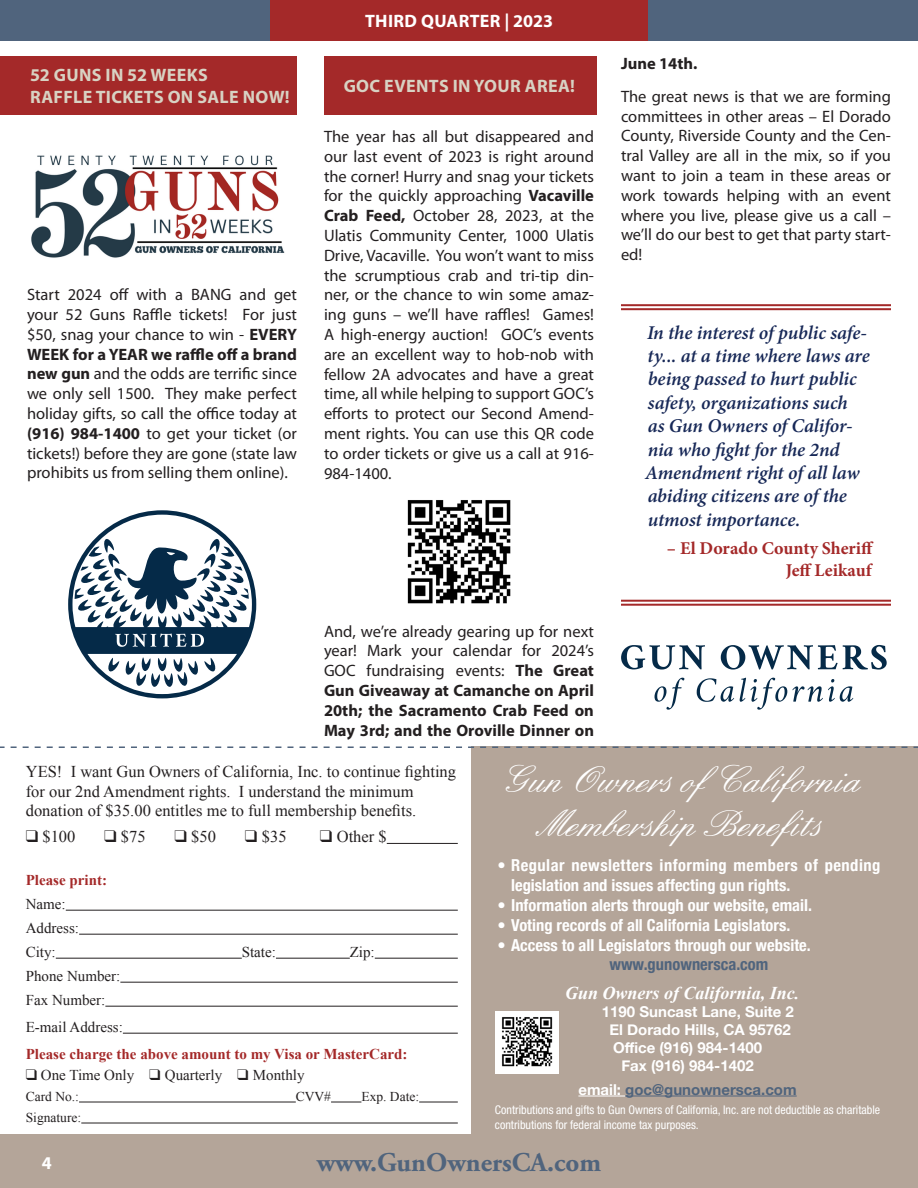
<style>
.page{position:relative;width:918px;height:1188px;background:#fff}
.page>*{position:absolute;margin:0;border:0;box-sizing:border-box;transform-origin:0 0}
.t1{font:40.5px "English 157 BT";color:#fff}
.t2{font:700 27px "Adobe Garamond Pro";color:#50647d}
.t3{font:italic 600 19.5px/23.4px "Minion Pro";letter-spacing:-.005em;color:#172857}
.t4{font:700 18px "Myriad Pro";letter-spacing:.02em;color:#d8d2c3}
.t5{font:700 18px/21.6px "Minion Pro";color:#a42929;text-align:right}
.t6{font:italic 700 18px "Times New Roman";color:#fff}
.t7{font:700 18px "Myriad Pro";letter-spacing:.02em;color:#fff}
.t8{font:16.5px/19.8px "Myriad Pro";color:#231f20;text-align:justify}
.t9{font:700 16.5px/19.8px "Myriad Pro";color:#231f20;text-align:justify}
.t10{font:16.5px/19.8px "Times New Roman";color:#231f20}
.t11{font:700 condensed 16.5px "Helvetica Neue";color:#fff}
.t12{font:700 condensed 16.5px/19.8px "Helvetica Neue";letter-spacing:.03em;color:#fff}
.t13{font:700 condensed 16.5px "Helvetica Neue";color:#50647d}
.t14{font:15px "Times New Roman";color:#231f20}
.t15{font:700 15px "Helvetica Neue";color:#fff}
.t16{font:700 15px "Times New Roman";color:#a42929}
.t17{font:700 15px "Helvetica Neue";color:#50647d}
.t18{font:13.5px "Times New Roman";color:#231f20}
.t19{font:condensed 12px/14.4px "Helvetica Neue";color:#fff}
.s1{font-weight:700}
.s2{font-weight:400}
.s3{color:#fff}
</style>
<div class="page">
<img style="left:31px;top:155px;width:254px;height:103px">
<div style="left:471px;top:747px;width:447px;height:387px;background:#b4a599"></div>
<div style="left:0;top:1134px;width:918px;height:54px;background:#b4a599"></div>
<div style="left:0;top:0;width:918px;height:40px;background:#50647d"></div>
<div style="left:270px;top:0;width:378px;height:40px;background:#a42929"></div>
<hr style="left:66px;top:910px;width:392px;height:1px;background:#231f20">
<hr style="left:79px;top:934px;width:379px;height:1px;background:#231f20">
<hr style="left:56px;top:958px;width:186px;height:1px;background:#231f20">
<hr style="left:276px;top:958px;width:74px;height:1px;background:#231f20">
<hr style="left:375px;top:958px;width:83px;height:1px;background:#231f20">
<hr style="left:120px;top:982px;width:338px;height:1px;background:#231f20">
<hr style="left:105px;top:1006px;width:353px;height:1px;background:#231f20">
<hr style="left:123px;top:1033px;width:335px;height:1px;background:#231f20">
<hr style="left:79px;top:1102px;width:217px;height:1px;background:#231f20">
<hr style="left:331px;top:1102px;width:30px;height:1px;background:#231f20">
<hr style="left:419px;top:1102px;width:39px;height:1px;background:#231f20">
<hr style="left:81px;top:1123px;width:377px;height:1px;background:#231f20">
<hr style="left:387px;top:843px;width:71px;height:1px;background:#231f20">
<hr style="left:578px;top:1096px;width:47px;height:1px;background:#fff">
<hr style="left:625px;top:1096px;width:172px;height:1px;background:#50647d">
<svg style="left:0;top:746px;width:918px;height:2px"></svg>
<svg style="left:621px;top:645px;width:84px;height:25px"></svg>
<svg style="left:721px;top:645px;width:166px;height:25px"></svg>
<svg style="left:655px;top:678px;width:29px;height:32px"></svg>
<svg style="left:697px;top:678px;width:37px;height:24px"></svg>
<svg style="left:740px;top:678px;width:113px;height:32px"></svg>
<div style="left:0;top:56px;width:297px;height:58px;background:#a42929"></div>
<div style="left:324px;top:56px;width:273px;height:58px;background:#a42929"></div>
<img style="left:407px;top:500px;width:104px;height:104px">
<hr style="left:621px;top:304px;width:270px;height:2px;background:#a42929">
<hr style="left:621px;top:308px;width:270px;height:2px;background:#a42929">
<hr style="left:621px;top:600px;width:270px;height:2px;background:#a42929">
<hr style="left:621px;top:604px;width:270px;height:2px;background:#a42929">
<svg style="left:68px;top:510px;width:188px;height:188px"></svg>
<div style="left:495px;top:1011px;width:63px;height:63px;background:#fff"></div>
<img style="left:502px;top:1017px;width:51px;height:50px">
<p class="t4" style="left:30px;top:65px;width:179px">52 GUNS IN 52 WEEKS</p>
<p class="t4" style="left:30px;top:87px;width:261px">RAFFLE TICKETS ON SALE NOW!</p>
<p class="t8" style="left:27px;top:285px;width:272px">Start 2024 off with a BANG and get your 52 Guns Raffle tickets! For just $50, snag your chance to win - <span class="s1">EVERY WEEK for a YEAR we raffle off a brand new gun</span> and the odds are terrific since we only sell 1500. They make perfect holiday gifts, so call the office today at <span class="s1">(916) 984-1400</span> to get your ticket (or tickets!) before they are gone (state law prohibits us from selling them online).</p>
<p class="t7" style="left:365px;top:11px;width:189px">THIRD QUARTER | 2023</p>
<p class="t4" style="left:344px;top:76px;width:233px">GOC EVENTS IN YOUR AREA!</p>
<p class="t8" style="left:324px;top:127px;width:272px">The year has all but disappeared and our last event of 2023 is right around the corner! Hurry and snag your tickets for the quickly approaching <span class="s1">Vacaville Crab Feed,</span> October 28, 2023, at the Ulatis Community Center, 1000 Ulatis Drive, Vacaville. You won’t want to miss the scrumptious crab and tri-tip din&shy;ner, or the chance to win some amaz&shy;ing guns – we’ll have raffles! Games!<br>A high-energy auction! GOC’s events are an excellent way to hob-nob with fellow 2A advocates and have a great time, all while helping to support GOC’s efforts to protect our Second Amend&shy;ment rights. You can use this QR code to order tickets or give us a call at 916- 984-1400.</p>
<p class="t9" style="left:324px;top:621px;width:272px"><span class="s2">And, we’re already gearing up for next year! Mark your calendar for 2024’s GOC fundraising events:</span> The Great Gun Giveaway at Camanche on April 20th; the Sacramento Crab Feed on May 3rd; and the Oroville Dinner on</p>
<p class="t9" style="left:621px;top:53px;width:78px">June 14th.</p>
<p class="t8" style="left:621px;top:87px;width:272px">The great news is that we are forming committees in other areas – El Dorado County, Riverside County and the Cen&shy;tral Valley are all in the mix, so if you want to join a team in these areas or work towards helping with an event where you live, please give us a call – we’ll do our best to get that party start&shy;ed!</p>
<p class="t3" style="left:645px;top:320px;width:226px">In the interest of public safe&shy;ty... at a time where laws are being passed to hurt public safety, organizations such<br>as Gun Owners of Califor&shy;nia who fight for the 2nd<br>Amendment right of all law abiding citizens are of the utmost importance.</p>
<p class="t5" style="left:667px;top:537px;width:208px">– El Dorado County Sheriff<br>Jeff Leikauf</p>
<p class="t10" style="left:26px;top:761px;width:432px">YES! I want Gun Owners of California, Inc. to continue fighting for our 2nd Amendment rights. I understand the minimum donation of $35.00 entitles me to full membership benefits.</p>
<p class="t10" style="left:26px;top:826px;width:51px">❑ $100</p>
<p class="t10" style="left:104px;top:826px;width:43px">❑ $75</p>
<p class="t10" style="left:175px;top:826px;width:43px">❑ $50</p>
<p class="t10" style="left:245px;top:826px;width:43px">❑ $35</p>
<p class="t10" style="left:320px;top:826px;width:69px">❑ Other $</p>
<p class="t16" style="left:26px;top:869px;width:83px">Please print:</p>
<p class="t14" style="left:26px;top:893px;width:41px">Name:</p>
<p class="t14" style="left:26px;top:917px;width:55px">Address:</p>
<p class="t14" style="left:26px;top:941px;width:32px">City:</p>
<p class="t14" style="left:242px;top:941px;width:36px">State:</p>
<p class="t14" style="left:350px;top:941px;width:27px">Zip:</p>
<p class="t14" style="left:26px;top:965px;width:96px">Phone Number:</p>
<p class="t14" style="left:26px;top:989px;width:81px">Fax Number:</p>
<p class="t14" style="left:26px;top:1016px;width:99px">E-mail Address:</p>
<p class="t16" style="left:26px;top:1043px;width:383px">Please charge the above amount to my Visa or MasterCard:</p>
<p class="t14" style="left:26px;top:1064px;width:280px">❑ One Time Only ❑ Quarterly ❑ Monthly</p>
<p class="t18" style="left:26px;top:1087px;width:55px">Card No.:</p>
<p class="t18" style="left:296px;top:1087px;width:37px">CVV#</p>
<p class="t18" style="left:361px;top:1087px;width:59px">Exp. Date:</p>
<p class="t18" style="left:26px;top:1108px;width:57px">Signature:</p>
<p class="t1" style="left:507px;top:758px;width:362px">Gun Owners ofCalifornia</p>
<p class="t1" style="left:546px;top:802px;width:284px">Membership Benefits</p>
<p class="t12" style="left:511px;top:854px;width:371px;text-indent:-14px">• Regular newsletters informing members of pending legislation and issues affecting gun rights.</p>
<p class="t11" style="left:498px;top:891px;width:316px">• Information alerts through our website, email.</p>
<p class="t11" style="left:498px;top:911px;width:294px">• Voting records of all California Legislators.</p>
<p class="t11" style="left:498px;top:931px;width:315px">• Access to all Legislators through our website.</p>
<p class="t13" style="left:609px;top:951px;width:160px">www.gunownersca.com</p>
<p class="t6" style="left:565px;top:981px;width:236px">Gun Owners of California, Inc.</p>
<p class="t15" style="left:602px;top:1000px;width:194px">1190 Suncast Lane, Suite 2</p>
<p class="t15" style="left:609px;top:1018px;width:183px">El Dorado Hills, CA 95762</p>
<p class="t15" style="left:613px;top:1036px;width:151px">Office (916) 984-1400</p>
<p class="t15" style="left:621px;top:1054px;width:134px">Fax (916) 984-1402</p>
<p class="t17" style="left:578px;top:1077px;width:220px"><span class="s3">email:</span> goc@gunownersca.com</p>
<p class="t19" style="left:495px;top:1103px;width:387px">Contributions and gifts to Gun Owners of California, Inc. are not deductible as charitable contributions for federal income tax purposes.</p>
<p class="t7" style="left:42px;top:1153px;width:11px">4</p>
<p class="t2" style="left:317px;top:1147px;width:286px">www.GunOwnersCA.com</p>
</div>
